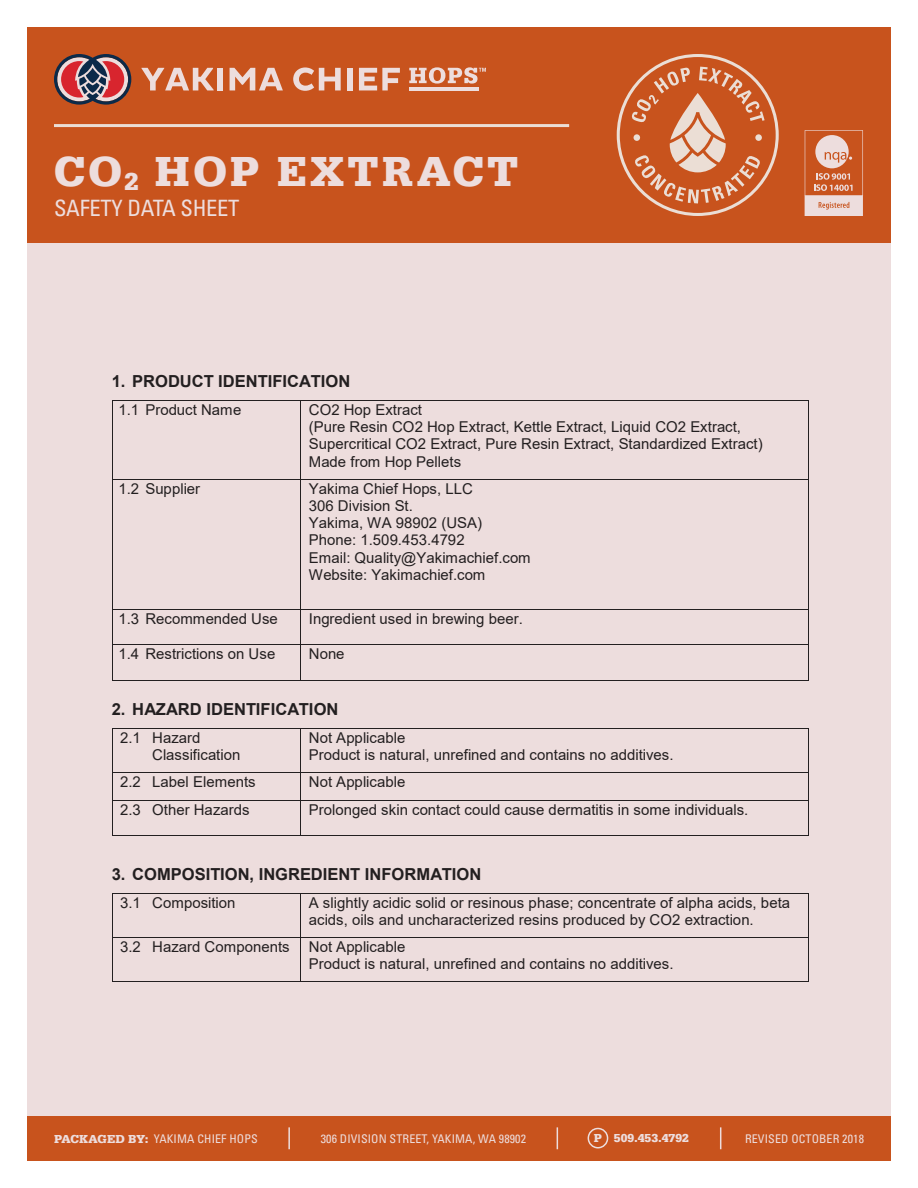
<style>
.page{position:relative;width:918px;height:1188px;background:#fff}
.page>*{position:absolute;margin:0;border:0;box-sizing:border-box;transform-origin:0 0}
.t1{font:700 43.5px "Egyptienne URW";letter-spacing:.075em;color:#eddddd}
.t2{font:condensed 22.5px "Univers LT Std";letter-spacing:-.01em;color:#eddddd}
.t3{font:700 16.5px "Arial";color:#231f20}
.t4{font:15px/17.2px "Arial";color:#231f20}
.t5{font:condensed 12px "Univers LT Pro";letter-spacing:.01em;color:#eddddd}
.t6{font:700 12px "Egyptienne URW";letter-spacing:.01em;color:#eddddd}
.s1{font-family:"Egyptienne URW";font-weight:700;font-stretch:normal}
</style>
<div class="page">
<div style="left:27px;top:1116px;width:864px;height:45px;background:#c8531d"></div>
<div style="left:588px;top:1128px;width:20px;height:20px;border:2px solid #eddddd;border-radius:50%"></div>
<hr style="left:288px;top:1127px;width:2px;height:22px;background:#eddddd">
<svg style="left:557px;top:1127px;width:1px;height:22px"></svg>
<svg style="left:720px;top:1127px;width:1px;height:22px"></svg>
<div style="left:27px;top:243px;width:864px;height:873px;background:#eddddd"></div>
<div style="left:27px;top:27px;width:864px;height:216px;background:#c8531d"></div>
<svg style="left:54px;top:54px;width:77px;height:51px;background:#985e61"></svg>
<svg style="left:141px;top:68px;width:73px;height:22px"></svg>
<div style="left:218px;top:68px;width:5px;height:22px;background:#eddddd"></div>
<svg style="left:230px;top:68px;width:53px;height:22px"></svg>
<svg style="left:293px;top:67px;width:48px;height:24px"></svg>
<div style="left:347px;top:68px;width:6px;height:22px;background:#eddddd"></div>
<svg style="left:359px;top:68px;width:41px;height:22px"></svg>
<svg style="left:409px;top:67px;width:77px;height:17px"></svg>
<hr style="left:409px;top:87px;width:70px;height:3px;background:#eddddd">
<hr style="left:54px;top:124px;width:515px;height:3px;background:#ebded5">
<svg style="left:805px;top:130px;width:58px;height:86px"></svg>
<svg style="left:617px;top:54px;width:162px;height:162px"></svg>
<hr style="left:112px;top:400px;width:188px;height:1px;background:#231f20">
<hr style="left:301px;top:400px;width:507px;height:1px;background:#231f20">
<hr style="left:112px;top:401px;width:1px;height:78px;background:#231f20">
<hr style="left:300px;top:401px;width:1px;height:78px;background:#231f20">
<hr style="left:808px;top:401px;width:1px;height:78px;background:#231f20">
<hr style="left:112px;top:479px;width:188px;height:1px;background:#231f20">
<hr style="left:301px;top:479px;width:507px;height:1px;background:#231f20">
<hr style="left:112px;top:480px;width:1px;height:129px;background:#231f20">
<hr style="left:300px;top:480px;width:1px;height:129px;background:#231f20">
<hr style="left:808px;top:480px;width:1px;height:129px;background:#231f20">
<hr style="left:112px;top:609px;width:188px;height:1px;background:#231f20">
<hr style="left:301px;top:609px;width:507px;height:1px;background:#231f20">
<hr style="left:112px;top:610px;width:1px;height:35px;background:#231f20">
<hr style="left:300px;top:610px;width:1px;height:35px;background:#231f20">
<hr style="left:808px;top:610px;width:1px;height:35px;background:#231f20">
<hr style="left:112px;top:645px;width:188px;height:1px;background:#231f20">
<hr style="left:301px;top:645px;width:507px;height:1px;background:#231f20">
<hr style="left:112px;top:645px;width:1px;height:35px;background:#231f20">
<hr style="left:112px;top:680px;width:188px;height:1px;background:#231f20">
<hr style="left:300px;top:645px;width:1px;height:35px;background:#231f20">
<hr style="left:301px;top:680px;width:507px;height:1px;background:#231f20">
<hr style="left:808px;top:645px;width:1px;height:35px;background:#231f20">
<hr style="left:112px;top:728px;width:188px;height:1px;background:#231f20">
<hr style="left:301px;top:728px;width:507px;height:1px;background:#231f20">
<hr style="left:112px;top:729px;width:1px;height:43px;background:#231f20">
<hr style="left:300px;top:729px;width:1px;height:43px;background:#231f20">
<hr style="left:808px;top:729px;width:1px;height:43px;background:#231f20">
<hr style="left:112px;top:772px;width:188px;height:1px;background:#231f20">
<hr style="left:301px;top:772px;width:507px;height:1px;background:#231f20">
<svg style="left:112px;top:773px;width:1px;height:27px"></svg>
<hr style="left:112px;top:800px;width:188px;height:1px;background:#231f20">
<svg style="left:300px;top:772px;width:1px;height:29px"></svg>
<hr style="left:301px;top:800px;width:507px;height:1px;background:#231f20">
<svg style="left:808px;top:772px;width:1px;height:29px"></svg>
<hr style="left:112px;top:801px;width:1px;height:34px;background:#231f20">
<hr style="left:112px;top:835px;width:188px;height:1px;background:#231f20">
<hr style="left:300px;top:801px;width:1px;height:34px;background:#231f20">
<hr style="left:301px;top:835px;width:507px;height:1px;background:#231f20">
<hr style="left:808px;top:801px;width:1px;height:34px;background:#231f20">
<hr style="left:112px;top:893px;width:188px;height:1px;background:#231f20">
<hr style="left:301px;top:893px;width:507px;height:1px;background:#231f20">
<hr style="left:112px;top:894px;width:1px;height:43px;background:#231f20">
<hr style="left:300px;top:894px;width:1px;height:43px;background:#231f20">
<hr style="left:808px;top:894px;width:1px;height:43px;background:#231f20">
<hr style="left:112px;top:937px;width:188px;height:1px;background:#231f20">
<hr style="left:301px;top:937px;width:507px;height:1px;background:#231f20">
<hr style="left:112px;top:938px;width:1px;height:44px;background:#231f20">
<hr style="left:112px;top:982px;width:188px;height:1px;background:#231f20">
<hr style="left:300px;top:938px;width:1px;height:44px;background:#231f20">
<hr style="left:301px;top:982px;width:507px;height:1px;background:#231f20">
<hr style="left:808px;top:938px;width:1px;height:44px;background:#231f20">
<h1 class="t1" style="left:54px;top:145px;width:466px">CO<sub>2</sub> HOP EXTRACT</h1>
<h2 class="t2" style="left:54px;top:194px;width:187px">SAFETY DATA SHEET</h2>
<h2 class="t2" style="left:54px;top:194px;width:207px">PRODUCT D TA SHEET</h2>
<p class="t3" style="left:112px;top:370px;width:240px">1. PRODUCT IDENTIFICATION</p>
<p class="t4" style="left:118px;top:401px;width:124px">1.1 Product Name</p>
<p class="t4" style="left:309px;top:401px;width:455px">CO2 Hop Extract<br>(Pure Resin CO2 Hop Extract, Kettle Extract, Liquid CO2 Extract, Supercritical CO2 Extract, Pure Resin Extract, Standardized Extract)<br>Made from Hop Pellets</p>
<p class="t4" style="left:118px;top:480px;width:83px">1.2 Supplier</p>
<p class="t4" style="left:309px;top:480px;width:223px">Yakima Chief Hops, LLC<br>306 Division St.<br>Yakima, WA 98902 (USA)<br>Phone: 1.509.453.4792<br>Email: Quality@Yakimachief.com<br>Website: Yakimachief.com</p>
<p class="t4" style="left:118px;top:610px;width:161px">1.3 Recommended Use</p>
<p class="t4" style="left:309px;top:610px;width:215px">Ingredient used in brewing beer.</p>
<p class="t4" style="left:118px;top:645px;width:158px">1.4 Restrictions on Use</p>
<p class="t4" style="left:309px;top:645px;width:37px">None</p>
<p class="t3" style="left:112px;top:698px;width:228px">2. HAZARD IDENTIFICATION</p>
<p class="t4" style="left:152px;top:729px;width:90px;text-indent:-32px">2.1 Hazard<br>Classification</p>
<p class="t4" style="left:309px;top:729px;width:366px">Not Applicable<br>Product is natural, unrefined and contains no additives.</p>
<p class="t4" style="left:120px;top:773px;width:137px">2.2 Label Elements</p>
<p class="t4" style="left:309px;top:773px;width:98px">Not Applicable</p>
<p class="t4" style="left:120px;top:801px;width:131px">2.3 Other Hazards</p>
<p class="t4" style="left:309px;top:801px;width:441px">Prolonged skin contact could cause dermatitis in some individuals.</p>
<p class="t3" style="left:112px;top:863px;width:371px">3. COMPOSITION, INGREDIENT INFORMATION</p>
<p class="t4" style="left:120px;top:894px;width:117px">3.1 Composition</p>
<p class="t4" style="left:309px;top:894px;width:483px">A slightly acidic solid or resinous phase; concentrate of alpha acids, beta acids, oils and uncharacterized resins produced by CO2 extraction.</p>
<p class="t4" style="left:120px;top:938px;width:171px">3.2 Hazard Components</p>
<p class="t4" style="left:309px;top:938px;width:366px">Not Applicable<br>Product is natural, unrefined and contains no additives.</p>
<p class="t5" style="left:54px;top:1131px;width:205px"><span class="s1">PACKAGED BY:</span> YAKIMA CHIEF HOPS</p>
<p class="t5" style="left:321px;top:1131px;width:207px">306 DIVISION STREET, YAKIMA, WA 98902</p>
<p class="t6" style="left:594px;top:1131px;width:97px">P 509.453.4792</p>
<p class="t5" style="left:745px;top:1131px;width:120px">REVISED OCTOBER 2018</p>
</div>
